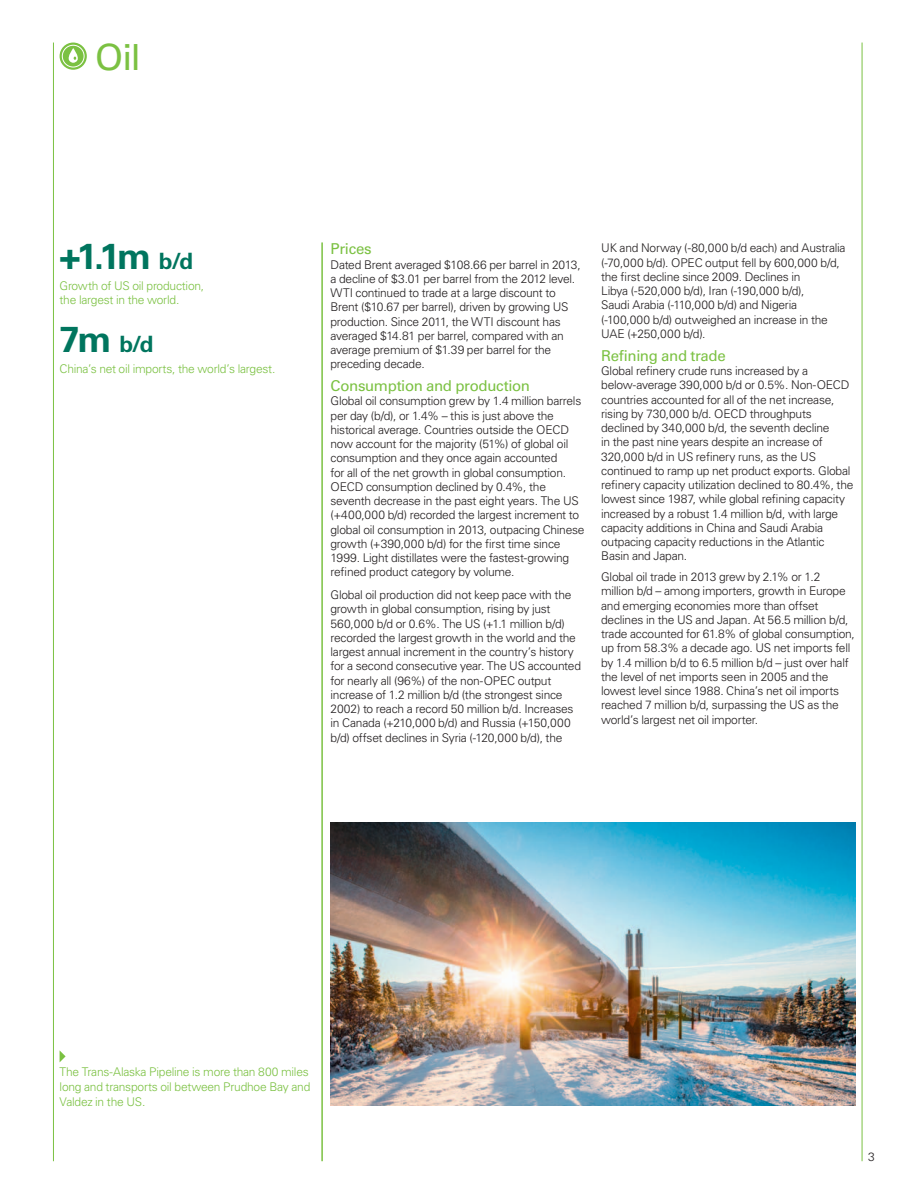
<style>
.page{position:relative;width:915px;height:1191px;background:#fff}
.page>*{position:absolute;margin:0;border:0;box-sizing:border-box;transform-origin:0 0}
.t1{font:700 36px "Univers GT";color:#00755e}
.t2{font:36px "Univers GT";color:#7bc142}
.t3{font:700 22.5px "Univers GT";color:#00755e}
.t4{font:15px "Univers GT";letter-spacing:-.025em;color:#7bc142}
.t5{font:300 12px/14.2px "Univers GT";letter-spacing:-.02em;color:#231f20}
.t6{font:300 12px/15px "Univers GT";letter-spacing:-.02em;color:#7bc142}
.s1{font-size:22.5px}
.s2{font-size:36px}
</style>
<div class="page">
<hr style="left:321px;top:242px;width:2px;height:919px;background:#7bc142">
<hr style="left:53px;top:43px;width:1px;height:1118px;background:#7bc142">
<hr style="left:861px;top:43px;width:1px;height:1118px;background:#7bc142">
<svg style="left:60px;top:1051px;width:6px;height:11px"></svg>
<svg style="left:60px;top:43px;width:27px;height:27px"></svg>
<div style="left:62px;top:45px;width:22px;height:22px;border:1px solid #fff;border-radius:50%"></div>
<svg style="left:67px;top:48px;width:13px;height:15px"></svg>
<img style="left:330px;top:822px;width:525px;height:284px">
<h1 class="t2" style="left:95px;top:36px;width:47px">Oil</h1>
<h1 class="t1" style="left:60px;top:236px;width:135px">+1.1m <span class="s1">b/d</span></h1>
<p class="t6" style="left:60px;top:279px;width:146px;line-height:14.2px">Growth of US oil production, the largest in the world.</p>
<h2 class="t3" style="left:60px;top:331px;width:95px"><span class="s2">7m</span> b/d</h2>
<p class="t6" style="left:60px;top:361px;width:217px">China’s net oil imports, the world’s largest.</p>
<p class="t4" style="left:330px;top:240px;width:43px">Prices</p>
<p class="t5" style="left:330px;top:257px;width:251px">Dated Brent averaged $108.66 per barrel in 2013, a decline of $3.01 per barrel from the 2012 level.<br>WTI continued to trade at a large discount to Brent ($10.67 per barrel), driven by growing US production. Since 2011, the WTI discount has averaged $14.81 per barrel, compared with an average premium of $1.39 per barrel for the preceding decade.</p>
<p class="t4" style="left:330px;top:377px;width:201px">Consumption and production</p>
<p class="t5" style="left:330px;top:394px;width:255px">Global oil consumption grew by 1.4 million barrels per day (b/d), or 1.4% – this is just above the historical average. Countries outside the OECD now account for the majority (51%) of global oil consumption and they once again accounted<br>for all of the net growth in global consumption.<br>OECD consumption declined by 0.4%, the seventh decrease in the past eight years. The US (+400,000 b/d) recorded the largest increment to global oil consumption in 2013, outpacing Chinese growth (+390,000 b/d) for the first time since 1999. Light distillates were the fastest-growing refined product category by volume.</p>
<p class="t5" style="left:330px;top:588px;width:252px">Global oil production did not keep pace with the growth in global consumption, rising by just 560,000 b/d or 0.6%. The US (+1.1 million b/d) recorded the largest growth in the world and the largest annual increment in the country’s history for a second consecutive year. The US accounted for nearly all (96%) of the non-OPEC output increase of 1.2 million b/d (the strongest since 2002) to reach a record 50 million b/d. Increases in Canada (+210,000 b/d) and Russia (+150,000 b/d) offset declines in Syria (-120,000 b/d), the</p>
<p class="t5" style="left:601px;top:241px;width:246px">UK and Norway (-80,000 b/d each) and Australia (-70,000 b/d). OPEC output fell by 600,000 b/d, the first decline since 2009. Declines in<br>Libya (-520,000 b/d), Iran (-190,000 b/d),<br>Saudi Arabia (-110,000 b/d) and Nigeria (-100,000 b/d) outweighed an increase in the UAE (+250,000 b/d).</p>
<p class="t4" style="left:601px;top:347px;width:126px">Refining and trade</p>
<p class="t5" style="left:601px;top:364px;width:254px">Global refinery crude runs increased by a below-average 390,000 b/d or 0.5%. Non-OECD countries accounted for all of the net increase, rising by 730,000 b/d. OECD throughputs declined by 340,000 b/d, the seventh decline<br>in the past nine years despite an increase of 320,000 b/d in US refinery runs, as the US continued to ramp up net product exports. Global refinery capacity utilization declined to 80.4%, the lowest since 1987, while global refining capacity increased by a robust 1.4 million b/d, with large capacity additions in China and Saudi Arabia outpacing capacity reductions in the Atlantic Basin and Japan.</p>
<p class="t5" style="left:601px;top:569px;width:255px">Global oil trade in 2013 grew by 2.1% or 1.2 million b/d – among importers, growth in Europe and emerging economies more than offset declines in the US and Japan. At 56.5 million b/d, trade accounted for 61.8% of global consumption, up from 58.3% a decade ago. US net imports fell by 1.4 million b/d to 6.5 million b/d – just over half the level of net imports seen in 2005 and the lowest level since 1988. China’s net oil imports reached 7 million b/d, surpassing the US as the world’s largest net oil importer.</p>
<p class="t6" style="left:60px;top:1064px;width:252px">The Trans-Alaska Pipeline is more than 800 miles long and transports oil between Prudhoe Bay and<br>Valdez in the US.</p>
<p class="t5" style="left:867px;top:1149px;width:8px">3</p>
</div>
